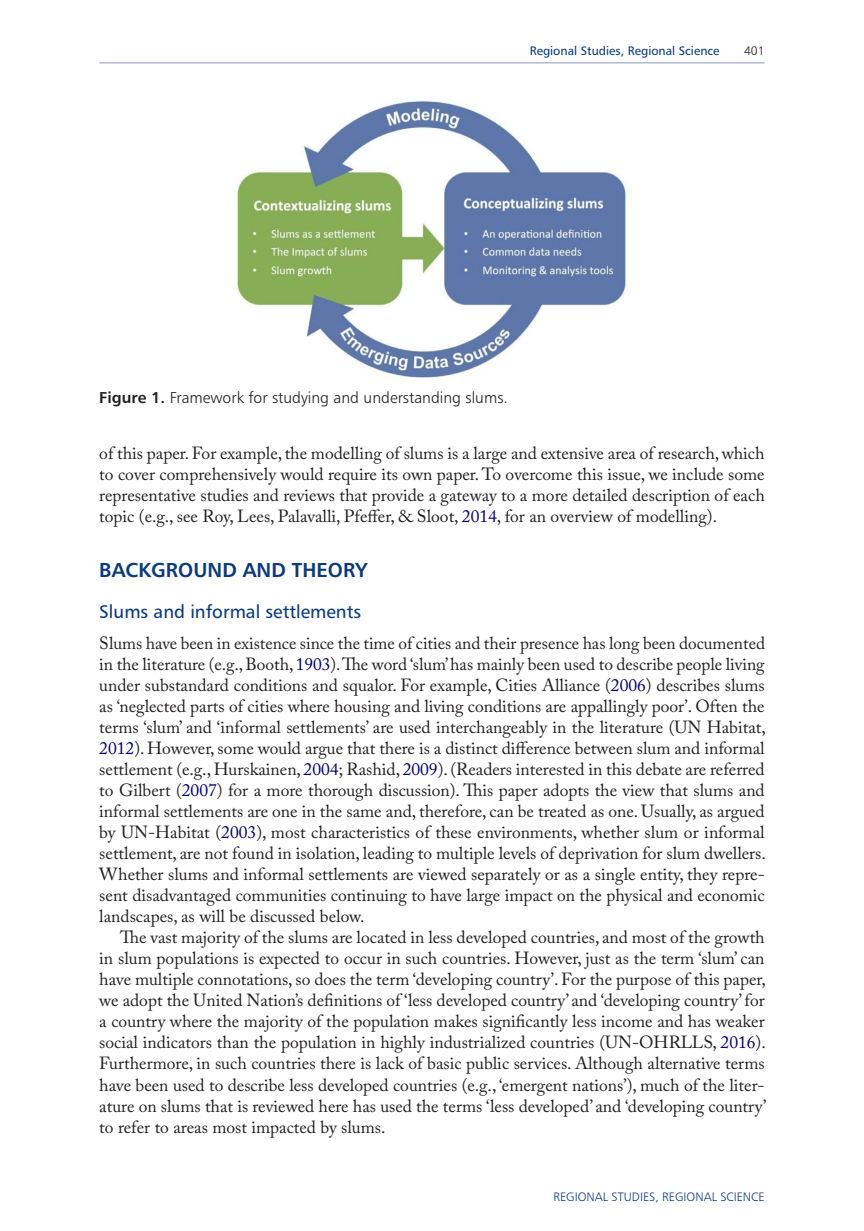
<style>
.page{position:relative;width:864px;height:1231px;background:#fff}
.page>*{position:absolute;margin:0;border:0;box-sizing:border-box;transform-origin:0 0}
.t1{font:20.12px "Humanist 777 BT Bold B";color:#0b3a80}
.t2{font:18.38px "Humanist 777 BT Roman B";color:#0b3a80}
.t3{font:17.5px/21px "Adobe Caslon Pro";color:#231f20;text-align:justify}
.t4{font:15.75px "Humanist 777 BT Light B";color:#231f20}
.t5{font:12.25px "Humanist 777 BT Roman B";color:#0b3a80}
.t6{font:12.25px "Humanist 777 BT Light B";color:#0b3a80}
.t7{font:12.25px "Humanist 777 BT Light B";color:#231f20}
.s1{font-family:"Humanist 777 BT Bold B"}
.s2{color:#000080}
</style>
<div class="page">
<hr style="left:99px;top:62px;width:665px;height:1px;background:#8b94bf">
<img style="left:237px;top:101px;width:389px;height:277px">
<p class="t5" style="left:529px;top:43px;width:191px">Regional Studies, Regional Science</p>
<p class="t7" style="left:743px;top:43px;width:22px">401</p>
<p class="t4" style="left:99px;top:388px;width:410px"><span class="s1">Figure 1.</span> Framework for studying and understanding slums.</p>
<p class="t3" style="left:99px;top:442px;width:666px">of this paper. For example, the modelling of slums is a large and extensive area of research, which to cover comprehensively would require its own paper. To overcome this issue, we include some representative studies and reviews that provide a gateway to a more detailed description of each topic (e.g., see Roy, Lees, Palavalli, Pfeffer, &amp; Sloot, <span class="s2">2014</span>, for an overview of modelling).</p>
<p class="t1" style="left:99px;top:557px;width:269px">BACKGROUND AND THEORY</p>
<p class="t2" style="left:99px;top:600px;width:263px">Slums and informal settlements</p>
<p class="t3" style="left:99px;top:632px;width:668px">Slums have been in existence since the time of cities and their presence has long been documented in the literature (e.g., Booth, <span class="s2">1903</span>). The word ‘slum’ has mainly been used to describe people living under substandard conditions and squalor. For example, Cities Alliance (<span class="s2">2006</span>) describes slums as ‘neglected parts of cities where housing and living conditions are appallingly poor’. Often the terms ‘slum’ and ‘informal settlements’ are used interchangeably in the literature (UN Habitat, <span class="s2">2012</span>). However, some would argue that there is a distinct difference between slum and informal settlement (e.g., Hurskainen, <span class="s2">2004</span>; Rashid, <span class="s2">2009</span>). (Readers interested in this debate are referred to Gilbert (<span class="s2">2007</span>) for a more thorough discussion). This paper adopts the view that slums and informal settlements are one in the same and, therefore, can be treated as one. Usually, as argued by UN-Habitat (<span class="s2">2003</span>), most characteristics of these environments, whether slum or informal settlement, are not found in isolation, leading to multiple levels of deprivation for slum dwellers.<br>Whether slums and informal settlements are viewed separately or as a single entity, they repre&shy;sent disadvantaged communities continuing to have large impact on the physical and economic landscapes, as will be discussed below.</p>
<p class="t3" style="left:99px;top:926px;width:668px;text-indent:21px">The vast majority of the slums are located in less developed countries, and most of the growth in slum populations is expected to occur in such countries. However, just as the term ‘slum’ can have multiple connotations, so does the term ‘developing country’. For the purpose of this paper, we adopt the United Nation’s definitions of ‘less developed country’ and ‘developing country’ for a country where the majority of the population makes significantly less income and has weaker social indicators than the population in highly industrialized countries (UN-OHRLLS, <span class="s2">2016</span>).<br>Furthermore, in such countries there is lack of basic public services. Although alternative terms have been used to describe less developed countries (e.g., ‘emergent nations’), much of the liter&shy;ature on slums that is reviewed here has used the terms ‘less developed’ and ‘developing country’ to refer to areas most impacted by slums.</p>
<p class="t6" style="left:553px;top:1188px;width:15px">REGIONAL</p>
<p class="t6" style="left:611px;top:1188px;width:14px">STUDIE</p>
<p class="t6" style="left:649px;top:1188px;width:28px">S, REGIONAL</p>
<p class="t6" style="left:720px;top:1188px;width:14px">SCIENCE</p>
</div>
